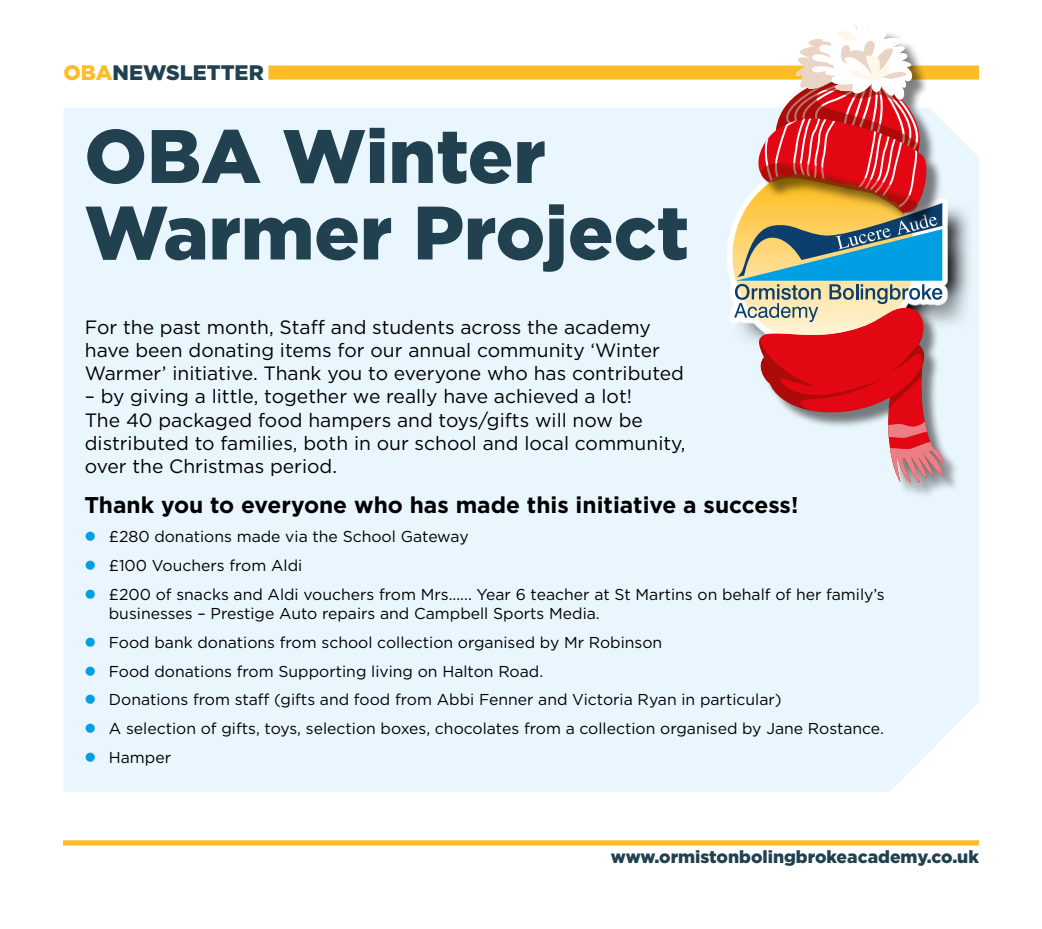
<style>
.page{position:relative;width:1042px;height:929px;background:#fff}
.page>*{position:absolute;margin:0;border:0;box-sizing:border-box;transform-origin:0 0}
.t1{font:900 75.42px/76.5px "Gotham";color:#214150}
.t2{font:700 22.75px "Gotham";color:#000}
.t3{font:900 21px "Gotham";color:#214150}
.t4{font:19.25px/23.1px "Gotham";color:#000}
.t5{font:900 17.5px "Gotham";color:#214150}
.t6{font:15.75px/18.9px "Gotham";color:#000}
.s1{color:#febd26}
.s2{color:#009fe3}
</style>
<div class="page">
<div style="left:268px;top:65px;width:711px;height:14px;background:#febd26"></div>
<div style="left:63px;top:108px;width:916px;height:683px;background:#eaf6fe"></div>
<svg style="left:63px;top:840px;width:916px;height:5px;background:#fec032"></svg>
<svg style="left:729px;top:161px;width:244px;height:217px;background:#c8d3da"></svg>
<svg style="left:727px;top:160px;width:221px;height:193px;fill:#eaf6fe"></svg>
<div style="left:761px;top:310px;width:198px;height:189px;background:#000;opacity:.5"></div>
<svg style="left:734px;top:26px;width:212px;height:460px;background:#cc9a94"></svg>
<h3 class="t3" style="left:63px;top:58px;width:202px"><span class="s1">OBA</span>NEWSLETTER</h3>
<h1 class="t1" style="left:84px;top:117px;width:606px">OBA Winter<br>Warmer Project</h1>
<p class="t4" style="left:85px;top:315px;width:601px">For the past month, Staff and students across the academy have been donating items for our annual community ‘Winter<br>Warmer’ initiative. Thank you to everyone who has contributed</p>
<p class="t4" style="left:85px;top:384px;width:602px">– by giving a little, together we really have achieved a lot!<br>The 40 packaged food hampers and toys/gifts will now be distributed to families, both in our school and local community, over the Christmas period.</p>
<h2 class="t2" style="left:84px;top:490px;width:715px">Thank you to everyone who has made this initiative a success!</h2>
<p class="t6" style="left:84px;top:526px;width:386px"><span class="s2">●</span> £280 donations made via the School Gateway</p>
<p class="t6" style="left:84px;top:555px;width:219px"><span class="s2">●</span> £100 Vouchers from Aldi</p>
<p class="t6" style="left:109px;top:584px;width:777px;text-indent:-25px"><span class="s2">●</span> £200 of snacks and Aldi vouchers from Mrs...... Year 6 teacher at St Martins on behalf of her family’s businesses – Prestige Auto repairs and Campbell Sports Media.</p>
<p class="t6" style="left:84px;top:632px;width:579px"><span class="s2">●</span> Food bank donations from school collection organised by Mr Robinson</p>
<p class="t6" style="left:84px;top:660px;width:460px"><span class="s2">●</span> Food donations from Supporting living on Halton Road.</p>
<p class="t6" style="left:84px;top:689px;width:699px"><span class="s2">●</span> Donations from staff (gifts and food from Abbi Fenner and Victoria Ryan in particular)</p>
<p class="t6" style="left:84px;top:718px;width:801px"><span class="s2">●</span> A selection of gifts, toys, selection boxes, chocolates from a collection organised by Jane Rostance.</p>
<p class="t6" style="left:84px;top:747px;width:88px"><span class="s2">●</span> Hamper</p>
<p class="t5" style="left:611px;top:844px;width:370px">www.ormistonbolingbrokeacademy.co.uk</p>
</div>
